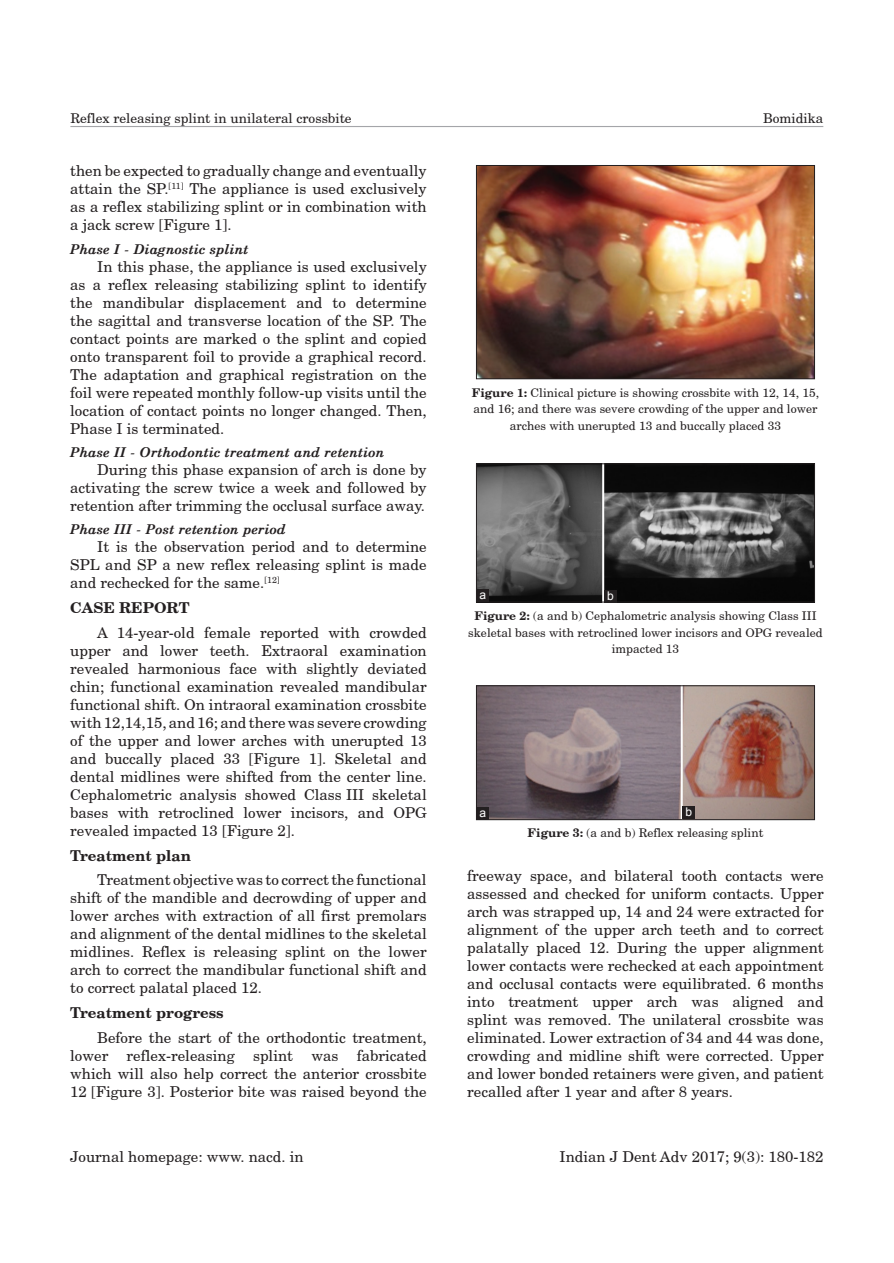
<style>
.page{position:relative;width:894px;height:1263px;background:#fff}
.page>*{position:absolute;margin:0;border:0;box-sizing:border-box;transform-origin:0 0}
.TX{font:15px/18px "New Century Schlbk";color:#231f20;text-align:justify}
.FN_JURN{font:15px "New Century Schlbk";color:#231f20}
.t1{font:700 15px "New Century Schlbk";color:#231f20}
.t2{font:italic 700 13.5px "New Century Schoolbook";color:#231f20}
.t3{font:13.5px "New Century Schlbk";color:#231f20}
.FGC{font:12px/16.5px "New Century Schlbk";color:#231f20;text-align:center}
.LABEL{font:12px "Arial";color:#fff}
.s1{font-weight:700}
</style>
<div class="page">
<hr style="left:70px;top:126px;width:753px;height:1px;background:#a4a5a9">
<img style="left:478px;top:167px;width:334px;height:210px">
<div style="left:476px;top:165px;width:338px;height:214px;border:1px solid #231f20"></div>
<img style="left:478px;top:465px;width:334px;height:135px">
<div style="left:476px;top:463px;width:338px;height:139px;border:1px solid #231f20"></div>
<div style="left:476px;top:589px;width:13px;height:13px;background:#231f20"></div>
<div style="left:604px;top:590px;width:12px;height:12px;background:#231f20"></div>
<img style="left:478px;top:687px;width:334px;height:131px">
<div style="left:476px;top:685px;width:338px;height:135px;border:1px solid #231f20"></div>
<div style="left:476px;top:807px;width:13px;height:12px;background:#231f20"></div>
<div style="left:682px;top:806px;width:13px;height:13px;background:#231f20"></div>
<p class="t3" style="left:70px;top:109px;width:283px">Reflex releasing splint in unilateral crossbite</p>
<p class="t3" style="left:762px;top:109px;width:62px">Bomidika</p>
<p class="TX" style="left:70px;top:162px;width:358px">then be expected to gradually change and eventually attain the SP.<sup>[11]</sup> The appliance is used exclusively as a reflex stabilizing splint or in combination with a jack screw [Figure 1].</p>
<h3 class="t2" style="left:70px;top:240px;width:180px">Phase I - Diagnostic splint</h3>
<p class="TX" style="left:70px;top:257px;width:358px;text-indent:27px">In this phase, the appliance is used exclusively as a reflex releasing stabilizing splint to identify the mandibular displacement and to determine the sagittal and transverse location of the SP. The contact points are marked o the splint and copied onto transparent foil to provide a graphical record.<br>The adaptation and graphical registration on the foil were repeated monthly follow-up visits until the location of contact points no longer changed. Then, Phase I is terminated.</p>
<h3 class="t2" style="left:70px;top:444px;width:316px">Phase II - Orthodontic treatment and retention</h3>
<p class="TX" style="left:70px;top:460px;width:358px;text-indent:27px">During this phase expansion of arch is done by activating the screw twice a week and followed by retention after trimming the occlusal surface away.</p>
<h3 class="t2" style="left:70px;top:521px;width:217px">Phase III - Post retention period</h3>
<p class="TX" style="left:70px;top:537px;width:358px;text-indent:27px">It is the observation period and to determine SPL and SP a new reflex releasing splint is made and rechecked for the same.<sup>[12]</sup></p>
<h1 class="t1" style="left:70px;top:598px;width:121px">CASE REPORT</h1>
<p class="TX" style="left:70px;top:623px;width:358px;text-indent:27px">A 14-year-old female reported with crowded upper and lower teeth. Extraoral examination revealed harmonious face with slightly deviated chin; functional examination revealed mandibular functional shift. On intraoral examination crossbite with 12,14,15, and 16; and there was severe crowding of the upper and lower arches with unerupted 13 and buccally placed 33 [Figure 1]. Skeletal and dental midlines were shifted from the center line.<br>Cephalometric analysis showed Class III skeletal bases with retroclined lower incisors, and OPG revealed impacted 13 [Figure 2].</p>
<h2 class="t1" style="left:70px;top:845px;width:122px">Treatment plan</h2>
<p class="TX" style="left:70px;top:870px;width:358px;text-indent:27px">Treatment objective was to correct the functional shift of the mandible and decrowding of upper and lower arches with extraction of all first premolars and alignment of the dental midlines to the skeletal midlines. Reflex is releasing splint on the lower arch to correct the mandibular functional shift and to correct palatal placed 12.</p>
<h2 class="t1" style="left:70px;top:1003px;width:155px">Treatment progress</h2>
<p class="TX" style="left:70px;top:1028px;width:358px;text-indent:27px">Before the start of the orthodontic treatment, lower reflex-releasing splint was fabricated which will also help correct the anterior crossbite 12 [Figure 3]. Posterior bite was raised beyond the</p>
<p class="FGC" style="left:471px;top:384px;width:349px"><span class="s1">Figure 1:</span> Clinical picture is showing crossbite with 12, 14, 15, and 16; and there was severe crowding of the upper and lower arches with unerupted 13 and buccally placed 33</p>
<p class="LABEL" style="left:479px;top:586px;width:8px">a</p>
<p class="LABEL" style="left:607px;top:587px;width:8px">b</p>
<p class="FGC" style="left:468px;top:607px;width:356px"><span class="s1">Figure 2:</span> (a and b) Cephalometric analysis showing Class III skeletal bases with retroclined lower incisors and OPG revealed impacted 13</p>
<p class="LABEL" style="left:479px;top:804px;width:8px">a</p>
<p class="LABEL" style="left:685px;top:803px;width:8px">b</p>
<p class="FGC" style="left:527px;top:824px;width:237px"><span class="s1">Figure 3:</span> (a and b) Reflex releasing splint</p>
<p class="TX" style="left:467px;top:866px;width:358px">freeway space, and bilateral tooth contacts were assessed and checked for uniform contacts. Upper arch was strapped up, 14 and 24 were extracted for alignment of the upper arch teeth and to correct palatally placed 12. During the upper alignment lower contacts were rechecked at each appointment and occlusal contacts were equilibrated. 6 months into treatment upper arch was aligned and splint was removed. The unilateral crossbite was eliminated. Lower extraction of 34 and 44 was done, crowding and midline shift were corrected. Upper and lower bonded retainers were given, and patient recalled after 1 year and after 8 years.</p>
<p class="FN_JURN" style="left:70px;top:1147px;width:235px">Journal homepage: www. nacd. in</p>
<p class="FN_JURN" style="left:559px;top:1147px;width:265px">Indian J Dent Adv 2017; 9(3): 180-182</p>
</div>
